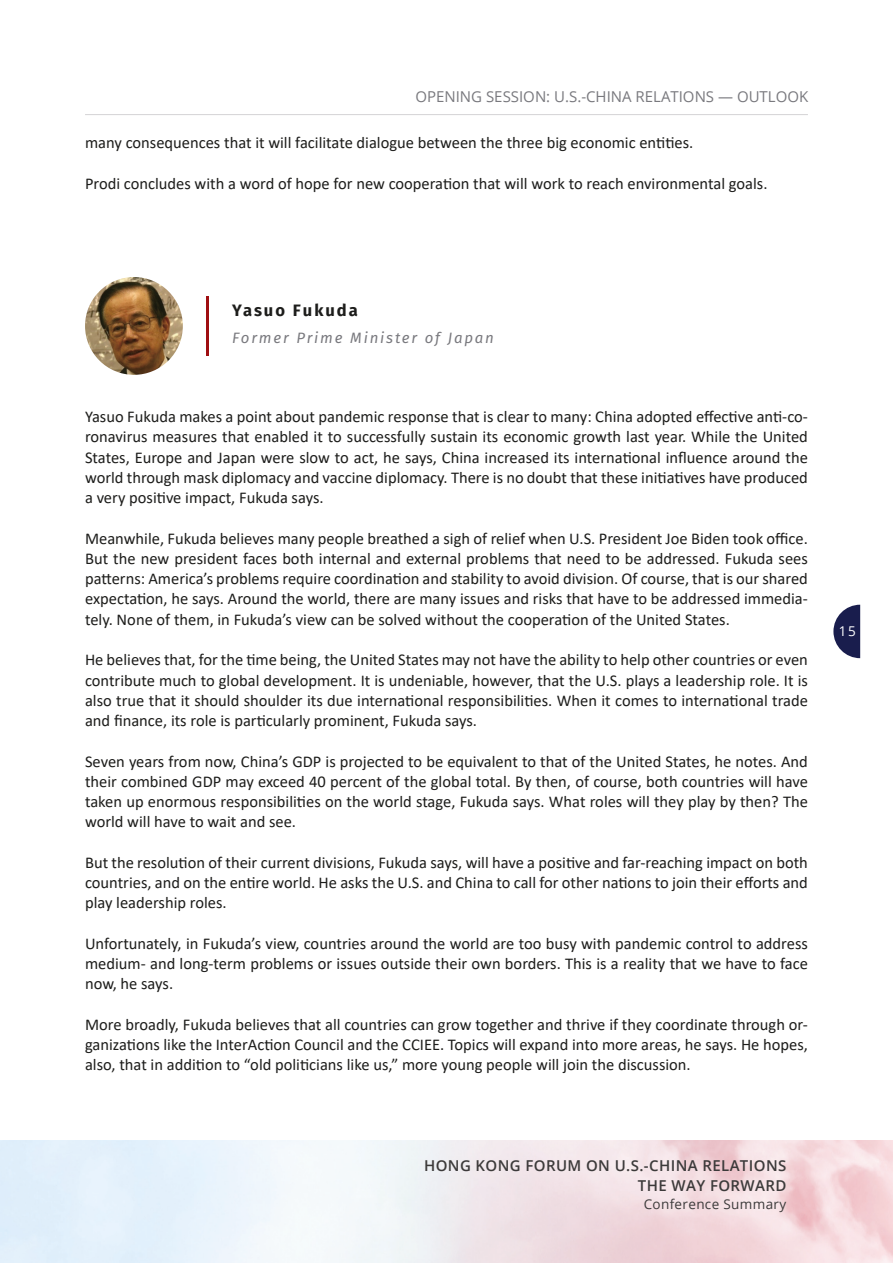
<style>
.page{position:relative;width:893px;height:1263px;background:#fff}
.page>*{position:absolute;margin:0;border:0;box-sizing:border-box;transform-origin:0 0}
.t1{font:16.5px/20.2px "Calibri";color:#1d1d1b;text-align:justify}
.t2{font:700 16.5px "Fira Sans";letter-spacing:.12em;color:#1d1d1b}
.t3{font:600 15px/19.5px "Open Sans";letter-spacing:.025em;color:#3c3a3a;text-align:right}
.t4{font:15px "Open Sans";color:#79797e}
.t5{font:italic 15px "Fira Sans";letter-spacing:.12em;color:#79797e}
.t6{font:13.5px "Open Sans";letter-spacing:.025em;color:#3c3a3a}
.t7{font:13.5px "Open Sans";color:#fff}
</style>
<div class="page">
<img style="left:85px;top:277px;width:98px;height:98px;border-radius:49px">
<svg style="left:833px;top:605px;width:27px;height:53px"></svg>
<hr style="left:85px;top:114px;width:723px;height:1px;background:#d4d3d5">
<hr style="left:206px;top:296px;width:3px;height:60px;background:#9f0f12">
<p class="t4" style="left:415px;top:86px;width:394px">OPENING SESSION: U.S.-CHINA RELATIONS — OUTLOOK</p>
<p class="t1" style="left:85px;top:132px;width:610px">many consequences that it will facilitate dialogue between the three big economic entities.</p>
<p class="t1" style="left:85px;top:173px;width:684px">Prodi concludes with a word of hope for new cooperation that will work to reach environmental goals.</p>
<p class="t2" style="left:232px;top:299px;width:127px">Yasuo Fukuda</p>
<p class="t5" style="left:232px;top:328px;width:263px">Former Prime Minister of Japan</p>
<p class="t1" style="left:85px;top:406px;width:724px">Yasuo Fukuda makes a point about pandemic response that is clear to many: China adopted effective anti-co&shy;ronavirus measures that enabled it to successfully sustain its economic growth last year. While the United States, Europe and Japan were slow to act, he says, China increased its international influence around the world through mask diplomacy and vaccine diplomacy. There is no doubt that these initiatives have produced a very positive impact, Fukuda says.</p>
<p class="t1" style="left:85px;top:528px;width:724px">Meanwhile, Fukuda believes many people breathed a sigh of relief when U.S. President Joe Biden took office.<br>But the new president faces both internal and external problems that need to be addressed. Fukuda sees patterns: America’s problems require coordination and stability to avoid division. Of course, that is our shared expectation, he says. Around the world, there are many issues and risks that have to be addressed immedia&shy;tely. None of them, in Fukuda’s view can be solved without the cooperation of the United States.</p>
<p class="t1" style="left:85px;top:649px;width:724px">He believes that, for the time being, the United States may not have the ability to help other countries or even contribute much to global development. It is undeniable, however, that the U.S. plays a leadership role. It is also true that it should shoulder its due international responsibilities. When it comes to international trade and finance, its role is particularly prominent, Fukuda says.</p>
<p class="t1" style="left:85px;top:750px;width:724px">Seven years from now, China’s GDP is projected to be equivalent to that of the United States, he notes. And their combined GDP may exceed 40 percent of the global total. By then, of course, both countries will have taken up enormous responsibilities on the world stage, Fukuda says. What roles will they play by then? The world will have to wait and see.</p>
<p class="t1" style="left:85px;top:852px;width:724px">But the resolution of their current divisions, Fukuda says, will have a positive and far-reaching impact on both countries, and on the entire world. He asks the U.S. and China to call for other nations to join their efforts and play leadership roles.</p>
<p class="t1" style="left:85px;top:933px;width:724px">Unfortunately, in Fukuda’s view, countries around the world are too busy with pandemic control to address medium- and long-term problems or issues outside their own borders. This is a reality that we have to face now, he says.</p>
<p class="t1" style="left:85px;top:1014px;width:724px">More broadly, Fukuda believes that all countries can grow together and thrive if they coordinate through or&shy;ganizations like the InterAction Council and the CCIEE. Topics will expand into more areas, he says. He hopes, also, that in addition to “old politicians like us,” more young people will join the discussion.</p>
<p class="t7" style="left:839px;top:622px;width:19px">15</p>
<p class="t3" style="left:424px;top:1156px;width:364px">HONG KONG FORUM ON U.S.-CHINA RELATIONS<br>THE WAY FORWARD</p>
<p class="t6" style="left:644px;top:1195px;width:144px">Conference Summary</p>
</div>
